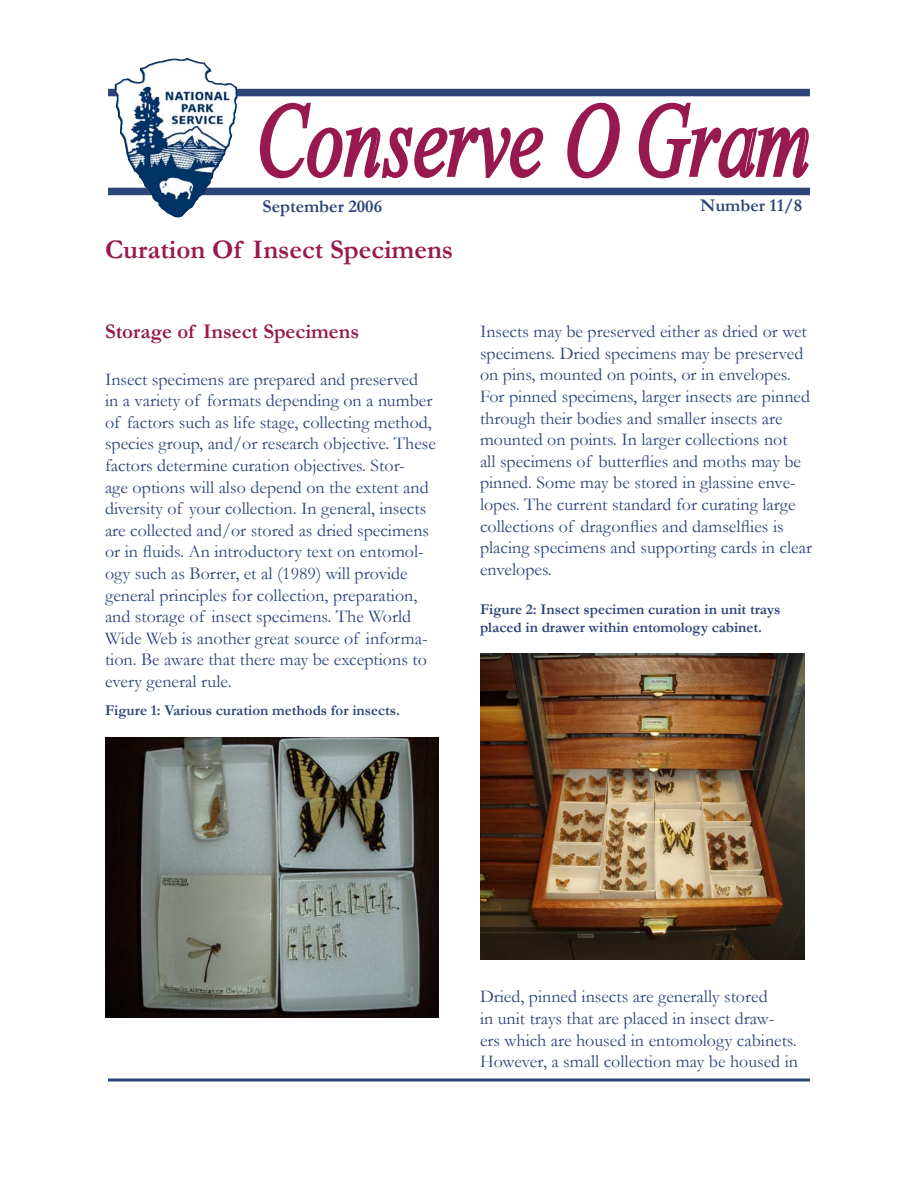
<style>
.page{position:relative;width:918px;height:1188px;background:#fff}
.page>*{position:absolute;margin:0;border:0;box-sizing:border-box;transform-origin:0 0}
.t1{font:italic 105px "Times New Roman";color:#98194e;scale:.71 1}
.t2{font:700 27px "Garamond";color:#98194e}
.t3{font:700 21px "Garamond";color:#98194e}
.t4{font:18px/21.6px "Garamond";color:#2b4578}
.t5{font:700 18px "Garamond";color:#2b4578}
.t6{font:700 15px/18px "Garamond";color:#2b4578}
</style>
<div class="page">
<div style="left:108px;top:89px;width:702px;height:7px;background:#2b4578"></div>
<svg style="left:259px;top:102px;width:285px;height:77px"></svg>
<svg style="left:567px;top:102px;width:53px;height:77px"></svg>
<svg style="left:637px;top:102px;width:173px;height:86px"></svg>
<div style="left:108px;top:188px;width:702px;height:7px;background:#2b4578"></div>
<svg style="left:108px;top:1078px;width:702px;height:4px;background:#5f7399"></svg>
<img style="left:114px;top:58px;width:124px;height:156px">
<img style="left:480px;top:653px;width:324px;height:306px">
<img style="left:105px;top:737px;width:334px;height:281px">
<p class="t1" style="left:256px;top:68px;width:781px">Conserve O Gram</p>
<p class="t5" style="left:262px;top:194px;width:121px">September 2006</p>
<p class="t5" style="left:700px;top:193px;width:104px">Number 11/8</p>
<p class="t2" style="left:105px;top:231px;width:350px">Curation Of Insect Specimens</p>
<p class="t3" style="left:105px;top:317px;width:256px">Storage of Insect Specimens</p>
<p class="t4" style="left:105px;top:368px;width:333px">Insect specimens are prepared and preserved<br>in a variety of formats depending on a number of factors such as life stage, collecting method, species group, and/or research objective. These factors determine curation objectives. Stor-<br>age options will also depend on the extent and diversity of your collection. In general, insects are collected and/or stored as dried specimens or in fluids. An introductory text on entomol&shy;ogy such as Borrer, et al (1989) will provide general principles for collection, preparation, and storage of insect specimens. The World Wide Web is another great source of informa&shy;tion. Be aware that there may be exceptions to every general rule.</p>
<p class="t6" style="left:105px;top:701px;width:297px">Figure 1: Various curation methods for insects.</p>
<p class="t4" style="left:480px;top:320px;width:334px">Insects may be preserved either as dried or wet specimens. Dried specimens may be preserved on pins, mounted on points, or in envelopes.<br>For pinned specimens, larger insects are pinned through their bodies and smaller insects are mounted on points. In larger collections not<br>all specimens of butterflies and moths may be pinned. Some may be stored in glassine enve&shy;lopes. The current standard for curating large collections of dragonflies and damselflies is placing specimens and supporting cards in clear envelopes.</p>
<p class="t6" style="left:480px;top:601px;width:302px">Figure 2: Insect specimen curation in unit trays placed in drawer within entomology cabinet.</p>
<p class="t4" style="left:480px;top:986px;width:320px">Dried, pinned insects are generally stored<br>in unit trays that are placed in insect draw&shy;ers which are housed in entomology cabinets.<br>However, a small collection may be housed in</p>
</div>
